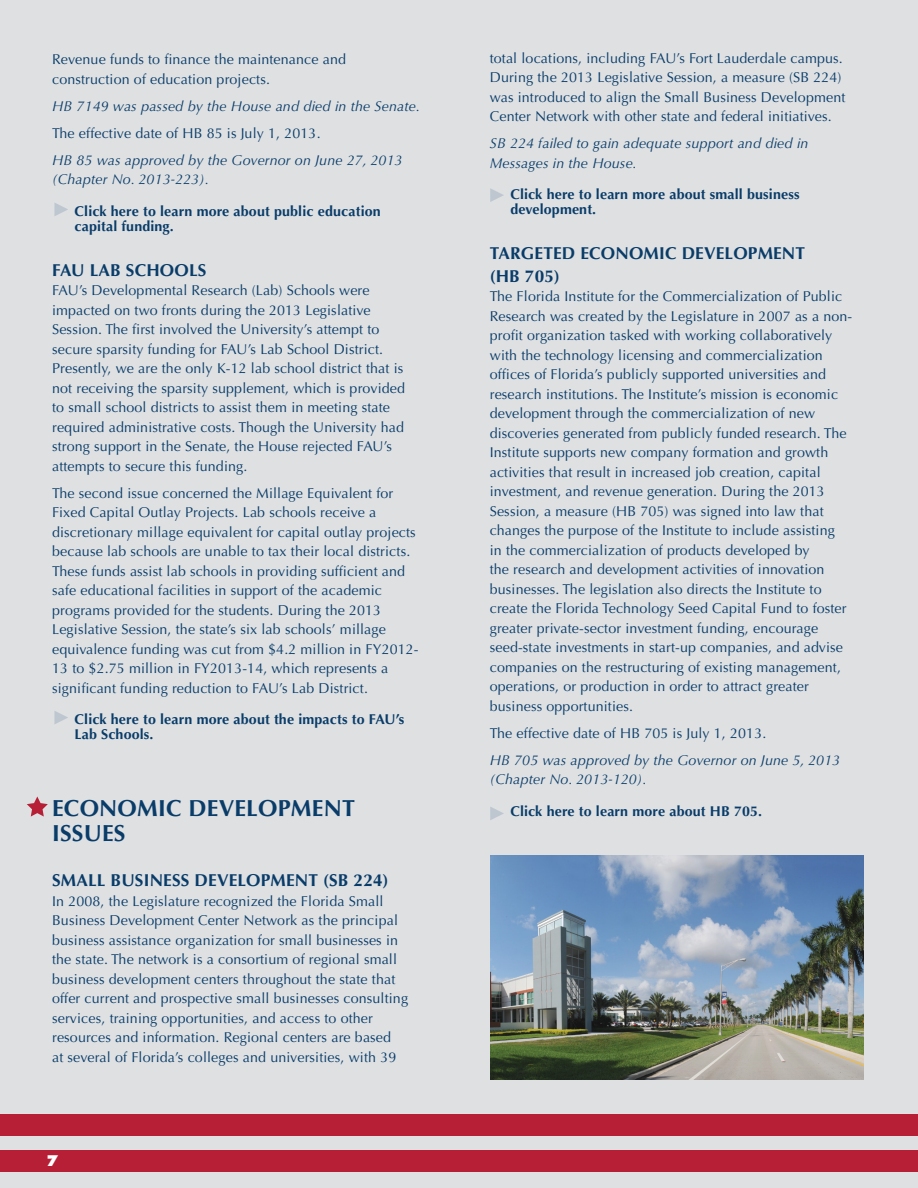
<style>
.page{position:relative;width:918px;height:1188px;background:#dee0e2}
.page>*{position:absolute;margin:0;border:0;box-sizing:border-box;transform-origin:0 0}
.t1{font:700 23.25px/25.5px "Optima LT Std";letter-spacing:.01em;color:#093c69}
.t2{font:700 17.25px/22.5px "Optima LT Std";letter-spacing:.01em;color:#093c69}
.t3{font:14.25px/19.5px "Optima LT Std";letter-spacing:.01em;color:#093c69}
.t4{font:italic 14.25px/19.5px "Optima LT Std";letter-spacing:.01em;color:#093c69}
.t5{font:700 14.25px/15px "Optima LT Std";letter-spacing:.01em;color:#093c69}
.t6{font:800 14.25px "Futura";color:#fff}
</style>
<div class="page">
<div style="left:0;top:1114px;width:918px;height:22px;background:#b71f37"></div>
<div style="left:0;top:1150px;width:918px;height:22px;background:#b71f37"></div>
<svg style="left:27px;top:796px;width:21px;height:21px"></svg>
<svg style="left:54px;top:203px;width:14px;height:13px"></svg>
<svg style="left:54px;top:711px;width:14px;height:13px"></svg>
<svg style="left:490px;top:807px;width:14px;height:13px"></svg>
<svg style="left:490px;top:188px;width:14px;height:14px"></svg>
<img style="left:491px;top:855px;width:373px;height:224px">
<p class="t3" style="left:52px;top:50px;width:296px">Revenue funds to finance the maintenance and construction of education projects.</p>
<p class="t4" style="left:52px;top:97px;width:369px">HB 7149 was passed by the House and died in the Senate.</p>
<p class="t3" style="left:52px;top:124px;width:270px">The effective date of HB 85 is July 1, 2013.</p>
<p class="t4" style="left:52px;top:151px;width:352px">HB 85 was approved by the Governor on June 27, 2013 (Chapter No. 2013-223).</p>
<p class="t5" style="left:75px;top:204px;width:308px">Click here to learn more about public education capital funding.</p>
<p class="t2" style="left:52px;top:259px;width:156px">FAU LAB SCHOOLS</p>
<p class="t3" style="left:52px;top:281px;width:355px">FAU’s Developmental Research (Lab) Schools were impacted on two fronts during the 2013 Legislative Session. The first involved the University’s attempt to secure sparsity funding for FAU’s Lab School District.<br>Presently, we are the only K-12 lab school district that is not receiving the sparsity supplement, which is provided to small school districts to assist them in meeting state required administrative costs. Though the University had strong support in the Senate, the House rejected FAU’s attempts to secure this funding.</p>
<p class="t3" style="left:52px;top:484px;width:368px">The second issue concerned the Millage Equivalent for Fixed Capital Outlay Projects. Lab schools receive a discretionary millage equivalent for capital outlay projects because lab schools are unable to tax their local districts.<br>These funds assist lab schools in providing sufficient and safe educational facilities in support of the academic programs provided for the students. During the 2013<br>Legislative Session, the state’s six lab schools’ millage equivalence funding was cut from $4.2 million in FY2012- 13 to $2.75 million in FY2013-14, which represents a significant funding reduction to FAU’s Lab District.</p>
<p class="t5" style="left:75px;top:712px;width:331px">Click here to learn more about the impacts to FAU’s<br>Lab Schools.</p>
<h1 class="t1" style="left:52px;top:796px;width:304px">ECONOMIC DEVELOPMENT<br>ISSUES</h1>
<p class="t2" style="left:52px;top:870px;width:338px">SMALL BUSINESS DEVELOPMENT (SB 224)</p>
<p class="t3" style="left:52px;top:892px;width:358px">In 2008, the Legislature recognized the Florida Small Business Development Center Network as the principal business assistance organization for small businesses in the state. The network is a consortium of regional small business development centers throughout the state that offer current and prospective small businesses consulting services, training opportunities, and access to other resources and information. Regional centers are based<br>at several of Florida’s colleges and universities, with 39</p>
<p class="t6" style="left:47px;top:1152px;width:13px">7</p>
<p class="t3" style="left:490px;top:49px;width:357px">total locations, including FAU’s Fort Lauderdale campus.<br>During the 2013 Legislative Session, a measure (SB 224) was introduced to align the Small Business Development Center Network with other state and federal initiatives.</p>
<p class="t4" style="left:490px;top:134px;width:320px">SB 224 failed to gain adequate support and died in<br>Messages in the House.</p>
<p class="t5" style="left:510px;top:187px;width:291px">Click here to learn more about small business development.</p>
<p class="t2" style="left:490px;top:243px;width:317px">TARGETED ECONOMIC DEVELOPMENT (HB 705)</p>
<p class="t3" style="left:490px;top:287px;width:364px">The Florida Institute for the Commercialization of Public Research was created by the Legislature in 2007 as a non&shy;profit organization tasked with working collaboratively with the technology licensing and commercialization offices of Florida’s publicly supported universities and research institutions. The Institute’s mission is economic development through the commercialization of new discoveries generated from publicly funded research. The Institute supports new company formation and growth activities that result in increased job creation, capital investment, and revenue generation. During the 2013<br>Session, a measure (HB 705) was signed into law that changes the purpose of the Institute to include assisting<br>in the commercialization of products developed by<br>the research and development activities of innovation businesses. The legislation also directs the Institute to create the Florida Technology Seed Capital Fund to foster greater private-sector investment funding, encourage seed-state investments in start-up companies, and advise companies on the restructuring of existing management, operations, or production in order to attract greater business opportunities.</p>
<p class="t3" style="left:490px;top:723px;width:278px">The effective date of HB 705 is July 1, 2013.</p>
<p class="t4" style="left:490px;top:750px;width:352px">HB 705 was approved by the Governor on June 5, 2013 (Chapter No. 2013-120).</p>
<p class="t5" style="left:510px;top:804px;width:253px">Click here to learn more about HB 705.</p>
</div>
